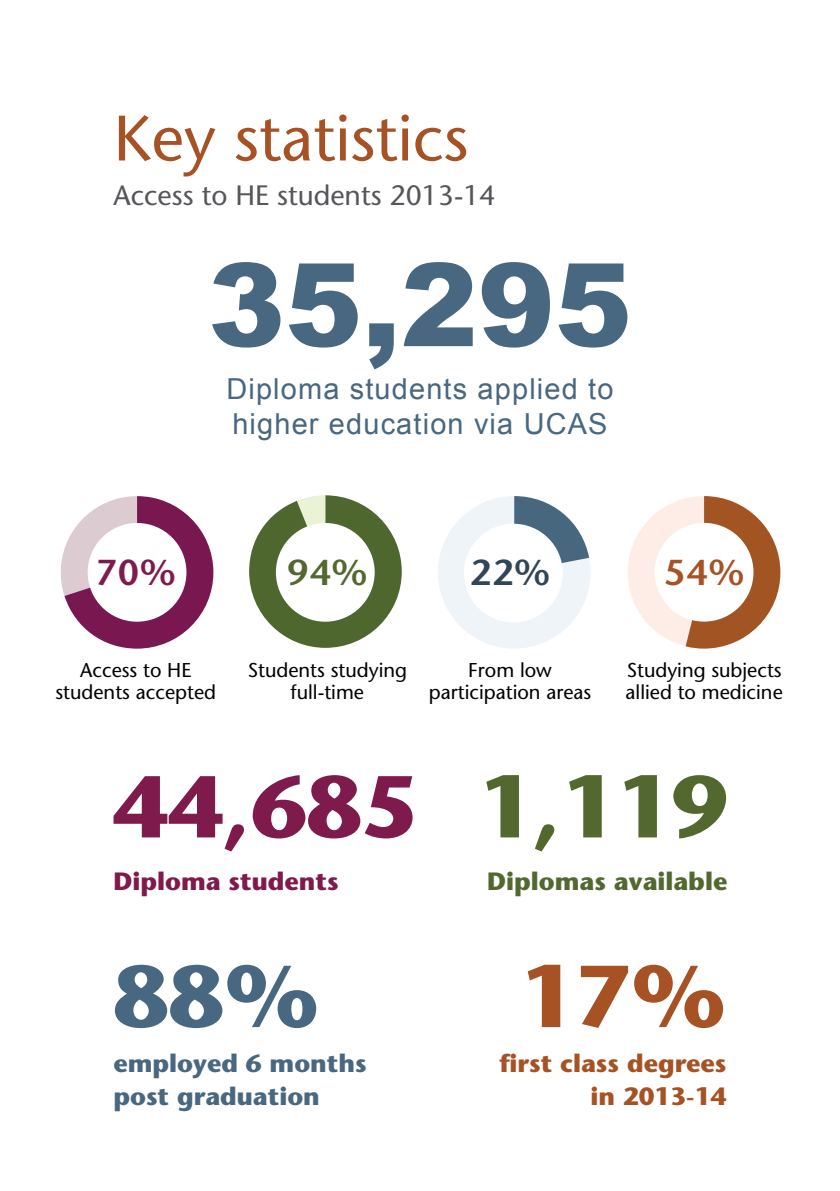
<style>
.page{position:relative;width:840px;height:1191px;background:#fff}
.page>*{position:absolute;margin:0;border:0;box-sizing:border-box;transform-origin:0 0}
.t1{font:900 115.4px "Arial";color:#486780}
.t2{font:700 87.6px "Stone Sans Std";color:#7f1a4c}
.t3{font:700 87.6px "Stone Sans Std";color:#52682f}
.t4{font:700 87.6px "Stone Sans Std";color:#486780}
.t5{font:700 87.6px "Stone Sans Std";color:#a65225}
.t6{font:500 64px "Stone Sans Std";color:#a65225}
.t7{font:600 36px "Stone Sans Std";color:#7f1a4c}
.t8{font:600 36px "Stone Sans Std";color:#52682f}
.t9{font:600 36px "Stone Sans Std";color:#314655}
.t10{font:600 36px "Stone Sans Std";color:#a65225}
.t11{font:29px/34.6px "Arial";letter-spacing:.04em;color:#486780}
.t12{font:500 28px "Stone Sans Std";color:#56565a}
.t13{font:700 25px "Stone Sans Std";color:#486780}
.t14{font:700 25px "Stone Sans Std";color:#a65225}
.t15{font:700 25px "Stone Sans Std";color:#52682f}
.t16{font:700 25px "Stone Sans Std";color:#7f1a4c}
.t17{font:500 20px "Stone Sans Std";color:#000}
</style>
<div class="page">
<svg style="left:628px;top:496px;width:152px;height:152px"></svg>
<svg style="left:61px;top:496px;width:152px;height:152px"></svg>
<div style="left:88px;top:523px;width:98px;height:98px;background:#fff;border-radius:50%"></div>
<svg style="left:249px;top:495px;width:152px;height:153px"></svg>
<div style="left:276px;top:523px;width:98px;height:98px;background:#fff;border-radius:50%"></div>
<svg style="left:438px;top:496px;width:152px;height:152px"></svg>
<div style="left:463px;top:524px;width:99px;height:98px;background:#fff;border-radius:50%"></div>
<div style="left:654px;top:523px;width:99px;height:98px;background:#fff;border-radius:50%"></div>
<h1 class="t6" style="left:113px;top:100px;width:356px">Key statistics</h1>
<p class="t12" style="left:113px;top:179px;width:383px">Access to HE students 2013-14</p>
<h1 class="t1" style="left:208px;top:221px;width:425px">35,295</h1>
<p class="t11" style="left:226px;top:372px;width:388px">Diploma students applied to higher education via UCAS</p>
<p class="t7" style="left:96px;top:551px;width:81px">70%</p>
<p class="t8" style="left:287px;top:551px;width:81px">94%</p>
<p class="t9" style="left:470px;top:551px;width:81px">22%</p>
<p class="t10" style="left:664px;top:551px;width:81px">54%</p>
<p class="t17" style="left:80px;top:658px;width:113px">Access to HE</p>
<p class="t17" style="left:248px;top:658px;width:161px">Students studying</p>
<p class="t17" style="left:55px;top:680px;width:162px">students accepted</p>
<p class="t17" style="left:290px;top:680px;width:75px">full-time</p>
<p class="t17" style="left:468px;top:658px;width:85px">From low</p>
<p class="t17" style="left:626px;top:658px;width:156px">Studying subjects</p>
<p class="t17" style="left:428px;top:680px;width:164px">participation areas</p>
<p class="t17" style="left:625px;top:680px;width:159px">allied to medicine</p>
<h1 class="t2" style="left:113px;top:754px;width:305px">44,685</h1>
<h4 class="t16" style="left:113px;top:866px;width:226px">Diploma students</h4>
<p class="t4" style="left:113px;top:944px;width:207px">88%</p>
<h1 class="t3" style="left:478px;top:754px;width:250px">1,119</h1>
<h4 class="t15" style="left:487px;top:866px;width:241px">Diplomas available</h4>
<p class="t5" style="left:520px;top:944px;width:207px">17%</p>
<p class="t13" style="left:113px;top:1048px;width:254px">employed 6 months</p>
<p class="t14" style="left:499px;top:1048px;width:228px">first class degrees</p>
<p class="t13" style="left:113px;top:1081px;width:208px">post graduation</p>
<p class="t14" style="left:590px;top:1081px;width:137px">in 2013-14</p>
</div>
